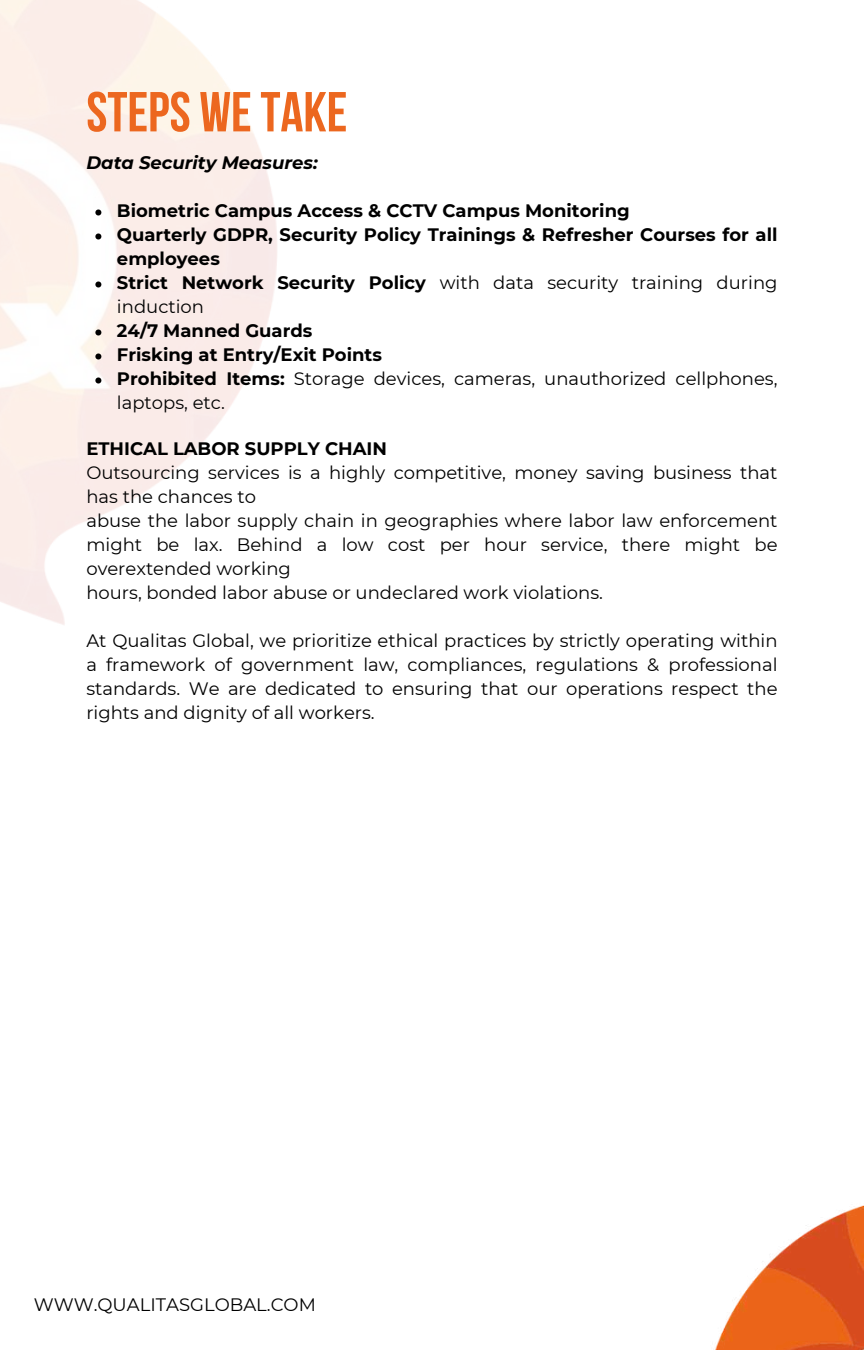
<style>
.page{position:relative;width:864px;height:1350px;background:#fff}
.page>*{position:absolute;margin:0;border:0;box-sizing:border-box;transform-origin:0 0}
.t1{font:700 56.25px "Bebas Neue";color:#ec671f}
.t2{font:18px/24.1px "Montserrat";color:#000}
.t3{font:700 18px/24.1px "Montserrat";color:#000}
.t4{font:italic 700 18px "Montserrat";color:#000}
.s1{font-weight:400}
</style>
<div class="page">
<svg style="left:95px;top:210px;width:6px;height:6px"></svg>
<svg style="left:95px;top:234px;width:6px;height:6px"></svg>
<svg style="left:95px;top:282px;width:6px;height:6px"></svg>
<svg style="left:95px;top:330px;width:6px;height:6px"></svg>
<svg style="left:95px;top:354px;width:6px;height:6px"></svg>
<svg style="left:95px;top:378px;width:6px;height:6px"></svg>
<img style="left:713px;top:1205px;width:151px;height:145px">
<h1 class="t1" style="left:86px;top:89px;width:262px">STEPS WETAKE</h1>
<p class="t4" style="left:86px;top:152px;width:233px">Data Security Measures:</p>
<p class="t3" style="left:117px;top:199px;width:662px">Biometric Campus Access &amp; CCTV Campus Monitoring<br>Quarterly GDPR, Security Policy Trainings &amp; Refresher Courses for all employees<br>Strict Network Security Policy <span class="s1">with data security training during induction</span></p>
<p class="t3" style="left:117px;top:319px;width:662px">24/7 Manned Guards<br>Frisking at Entry/Exit Points<br>Prohibited Items: <span class="s1">Storage devices, cameras, unauthorized cellphones, laptops, etc.</span></p>
<p class="t3" style="left:86px;top:436px;width:302px">ETHICAL LABOR SUPPLY CHAIN</p>
<p class="t2" style="left:86px;top:460px;width:693px">Outsourcing services is a highly competitive, money saving business that has the chances to<br>abuse the labor supply chain in geographies where labor law enforcement might be lax. Behind a low cost per hour service, there might be overextended working<br>hours, bonded labor abuse or undeclared work violations.</p>
<p class="t2" style="left:86px;top:628px;width:693px;text-align:justify">At Qualitas Global, we prioritize ethical practices by strictly operating within a framework of government law, compliances, regulations &amp; professional standards. We are dedicated to ensuring that our operations respect the rights and dignity of all workers.</p>
<p class="t2" style="left:34px;top:1292px;width:284px">WWW.QUALITASGLOBAL.COM</p>
</div>
